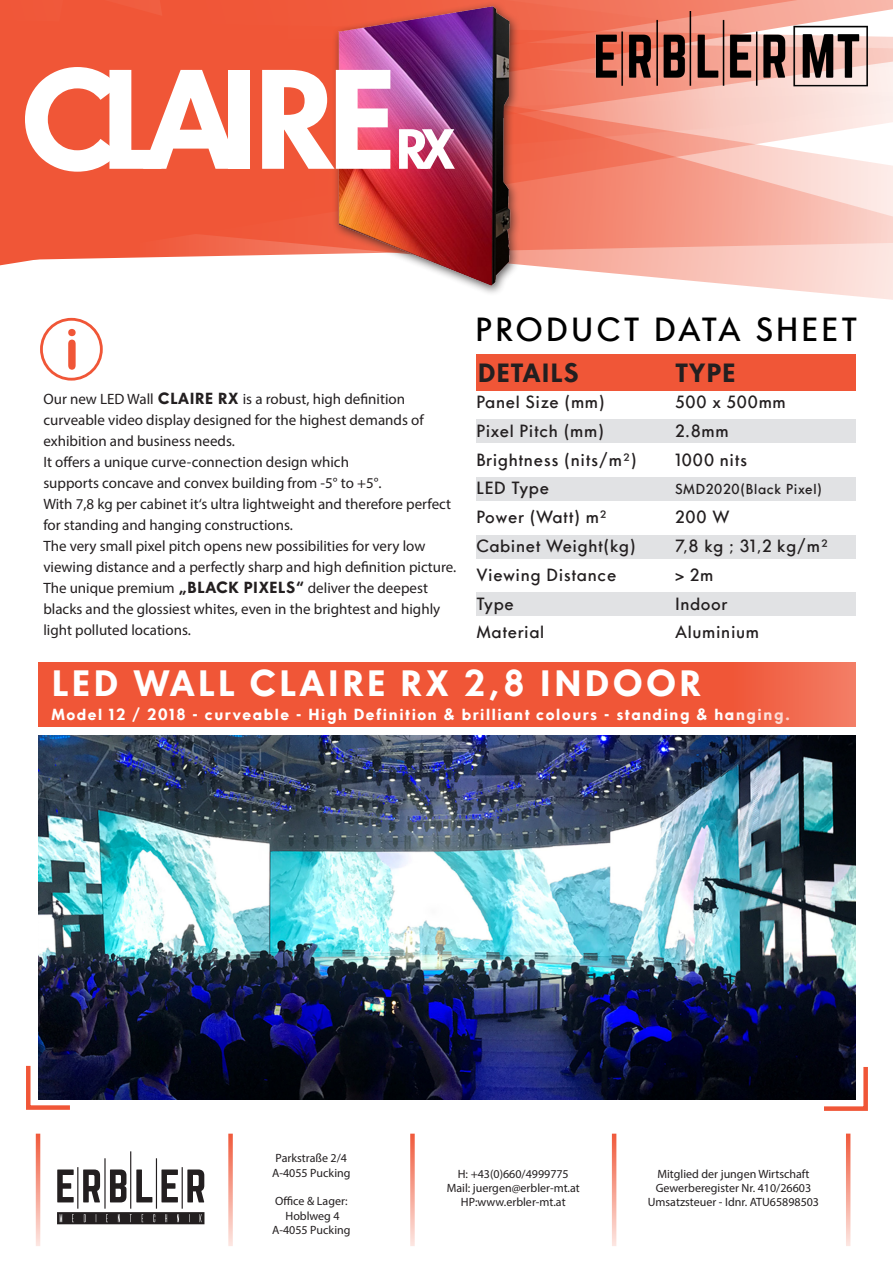
<style>
.page{position:relative;width:893px;height:1263px;background:#fff}
.page>*{position:absolute;margin:0;border:0;box-sizing:border-box;transform-origin:0 0}
.t1{font:700 131.1px "Absolut";letter-spacing:-.2em;color:#fff}
.t2{font:700 52.5px "Absolut";color:#fff}
.t3{font:700 34.2px "Absolut";letter-spacing:.06em;color:#fff}
.t4{font:500 31.2px "Absolut";letter-spacing:.06em;color:#000}
.t5{font:700 24.6px "Absolut";color:#231f20}
.t6{font:500 16.5px "Absolut";color:#231f20}
.t7{font:500 16.5px "Absolut";letter-spacing:.02em;color:#231f20}
.t8{font:15px/21px "Myriad Pro";color:#231f20}
.t9{font:700 15px "Absolut";letter-spacing:.06em;color:#fff}
.t10{font:500 13.5px "Absolut";color:#231f20}
.t11{font:12px/14.4px "Myriad Pro";color:#231f20;text-align:center}
.s1{font-family:"Absolut";font-weight:700}
</style>
<div class="page">
<div style="left:0;top:29px;width:24px;height:231px;background:#f05637"></div>
<svg style="left:24px;top:0;width:869px;height:318px"></svg>
<svg style="left:57px;top:1169px;width:147px;height:33px"></svg>
<hr style="left:77px;top:1167px;width:1px;height:42px;background:#231f20">
<hr style="left:104px;top:1158px;width:2px;height:51px;background:#231f20">
<hr style="left:156px;top:1158px;width:1px;height:51px;background:#231f20">
<hr style="left:130px;top:1151px;width:1px;height:58px;background:#231f20">
<hr style="left:182px;top:1167px;width:1px;height:42px;background:#231f20">
<svg style="left:57px;top:1212px;width:147px;height:12px"></svg>
<svg style="left:410px;top:1134px;width:5px;height:112px"></svg>
<svg style="left:228px;top:1134px;width:5px;height:112px"></svg>
<svg style="left:36px;top:1134px;width:4px;height:112px"></svg>
<svg style="left:846px;top:1133px;width:4px;height:113px"></svg>
<svg style="left:612px;top:1134px;width:4px;height:112px"></svg>
<div style="left:46px;top:120px;width:51px;height:51px;background:#f05637"></div>
<svg style="left:26px;top:1065px;width:48px;height:45px"></svg>
<svg style="left:819px;top:1067px;width:49px;height:44px"></svg>
<img style="left:312px;top:0;width:233px;height:294px">
<div style="left:38px;top:662px;width:818px;height:65px;background:#f05637"></div>
<div style="left:476px;top:419px;width:379px;height:24px;background:#e1e2e4"></div>
<div style="left:476px;top:477px;width:379px;height:24px;background:#e1e2e4"></div>
<div style="left:476px;top:535px;width:379px;height:23px;background:#e1e2e4"></div>
<div style="left:476px;top:593px;width:379px;height:23px;background:#e1e2e4"></div>
<div style="left:476px;top:354px;width:379px;height:36px;background:#f05637"></div>
<img style="left:38px;top:736px;width:818px;height:363px">
<img style="left:587px;top:0;width:289px;height:112px">
<svg style="left:40px;top:318px;width:63px;height:63px"></svg>
<p class="t1" style="left:18px;top:30px;width:383px">CLAIRE</p>
<p class="t2" style="left:394px;top:113px;width:64px">RX</p>
<p class="t8" style="left:43px;top:388px;width:363px">Our new LED Wall <span class="s1">CLAIRE RX</span> is a robust, high definition</p>
<p class="t8" style="left:43px;top:409px;width:382px">curveable video display designed for the highest demands of exhibition and business needs.</p>
<p class="t8" style="left:43px;top:451px;width:307px">It offers a unique curve-connection design which</p>
<p class="t8" style="left:43px;top:472px;width:340px">supports concave and convex building from -5° to +5°.</p>
<p class="t8" style="left:43px;top:493px;width:409px">With 7,8 kg per cabinet it‘s ultra lightweight and therefore perfect for standing and hanging constructions.</p>
<p class="t8" style="left:43px;top:535px;width:415px">The very small pixel pitch opens new possibilities for very low viewing distance and a perfectly sharp and high definition picture.<br>The unique premium <span class="s1">„BLACK PIXELS“</span> deliver the deepest blacks and the glossiest whites, even in the brightest and highly light polluted locations.</p>
<p class="t4" style="left:475px;top:309px;width:385px">PRODUCT DATA SHEET</p>
<p class="t5" style="left:477px;top:356px;width:103px">DETAILS</p>
<p class="t5" style="left:675px;top:356px;width:63px">TYPE</p>
<p class="t6" style="left:476px;top:391px;width:130px">Panel Size (mm)</p>
<p class="t6" style="left:476px;top:420px;width:130px">Pixel Pitch (mm)</p>
<p class="t6" style="left:476px;top:449px;width:162px">Brightness (nits/m²)</p>
<p class="t6" style="left:476px;top:477px;width:75px">LED Type</p>
<p class="t6" style="left:476px;top:506px;width:133px">Power (Watt) m²</p>
<p class="t6" style="left:476px;top:535px;width:161px">Cabinet Weight(kg)</p>
<p class="t6" style="left:476px;top:564px;width:142px">Viewing Distance</p>
<p class="t6" style="left:476px;top:593px;width:40px">Type</p>
<p class="t6" style="left:476px;top:621px;width:70px">Material</p>
<p class="t7" style="left:675px;top:391px;width:113px">500 x 500mm</p>
<p class="t6" style="left:675px;top:420px;width:56px">2.8mm</p>
<p class="t6" style="left:675px;top:449px;width:74px">1000 nits</p>
<p class="t10" style="left:675px;top:480px;width:149px">SMD2020(Black Pixel)</p>
<p class="t6" style="left:675px;top:506px;width:56px">200 W</p>
<p class="t6" style="left:675px;top:535px;width:155px">7,8 kg ; 31,2 kg/m²</p>
<p class="t6" style="left:675px;top:564px;width:40px">&gt; 2m</p>
<p class="t6" style="left:675px;top:593px;width:54px">Indoor</p>
<p class="t6" style="left:675px;top:621px;width:86px">Aluminium</p>
<h3 class="t3" style="left:51px;top:660px;width:652px">LED WALL CLAIRE RX 2,8 INDOOR</h3>
<p class="t9" style="left:51px;top:704px;width:741px">Model 12 / 2018 - curveable - High Definition &amp; brilliant colours - standing &amp; hanging.</p>
<p class="t11" style="left:272px;top:1151px;width:80px;text-align:left">Parkstraße 2/4<br>A-4055 Pucking</p>
<p class="t11" style="left:272px;top:1194px;width:80px">Office &amp; Lager:<br>Hoblweg 4<br>A-4055 Pucking</p>
<p class="t11" style="left:447px;top:1166px;width:135px">H: +43(0)660/4999775<br>Mail: juergen@erbler-mt.at<br>HP:www.erbler-mt.at</p>
<p class="t11" style="left:648px;top:1166px;width:173px">Mitglied der jungen Wirtschaft<br>Gewerberegister Nr. 410/26603<br>Umsatzsteuer - Idnr. ATU65898503</p>
</div>
